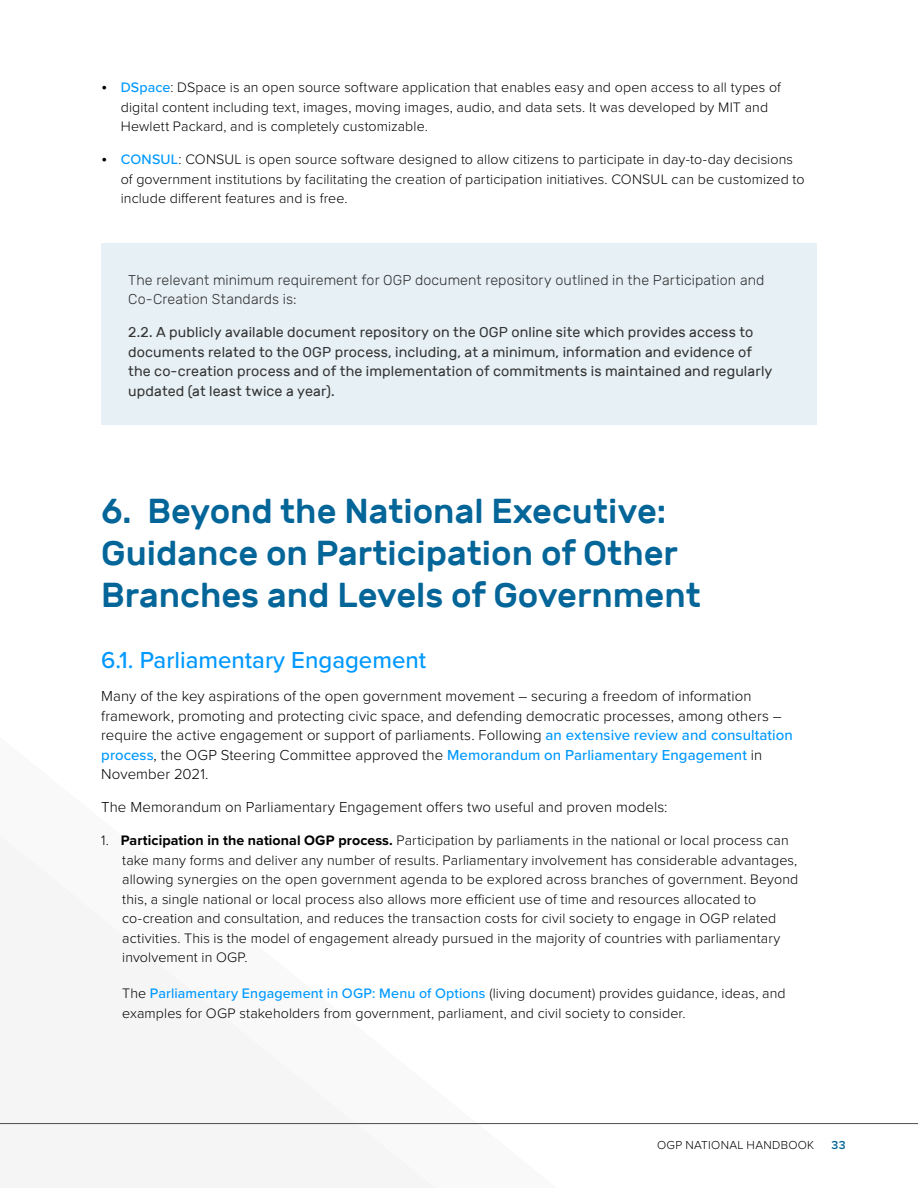
<style>
.page{position:relative;width:918px;height:1188px;background:#fff}
.page>*{position:absolute;margin:0;border:0;box-sizing:border-box;transform-origin:0 0}
.t1{font:500 34.5px/42px "Rubik";color:#046598}
.t2{font:500 24px "Proxima Nova";color:#09f}
.t3{font:300 15px/19.5px "Proxima Nova";letter-spacing:.005em;color:#000}
.t4{font:300 14.25px/19.5px "Proxima Nova";letter-spacing:.005em;color:#000}
.t5{font:14.25px/19.5px "Rubik";letter-spacing:.01em;color:#343433}
.t6{font:300 14.25px/19.5px "Rubik";letter-spacing:.005em;color:#343433}
.t7{font:300 12px "Proxima Nova";letter-spacing:.025em;color:#000}
.t8{font:600 12px "Proxima Nova";color:#046597}
.s1{font-size:18px}
.s2{font-weight:500;color:#09f}
.s3{font-weight:700}
</style>
<div class="page">
<hr style="left:0;top:1123px;width:918px;height:1px;background:#504d4c">
<div style="left:101px;top:244px;width:716px;height:181px;background:#e6f0f5"></div>
<p class="t4" style="left:121px;top:77px;width:662px;text-indent:-20px"><span class="s1">•</span> <span class="s2">DSpace</span>: DSpace is an open source software application that enables easy and open access to all types of digital content including text, images, moving images, audio, and data sets. It was developed by MIT and<br>Hewlett Packard, and is completely customizable.</p>
<p class="t4" style="left:121px;top:149px;width:685px;text-indent:-20px"><span class="s1">•</span> <span class="s2">CONSUL</span>: CONSUL is open source software designed to allow citizens to participate in day-to-day decisions of government institutions by facilitating the creation of participation initiatives. CONSUL can be customized to include different features and is free.</p>
<p class="t6" style="left:128px;top:271px;width:638px">The relevant minimum requirement for OGP document repository outlined in the Participation and<br>Co-Creation Standards is:</p>
<p class="t5" style="left:128px;top:323px;width:646px">2.2. A publicly available document repository on the OGP online site which provides access to documents related to the OGP process, including, at a minimum, information and evidence of the co-creation process and of the implementation of commitments is maintained and regularly updated (at least twice a year).</p>
<h1 class="t1" style="left:101px;top:491px;width:601px">6. Beyond the National Executive:<br>Guidance on Participation of Other<br>Branches and Levels of Government</h1>
<h2 class="t2" style="left:101px;top:642px;width:327px">6.1. Parliamentary Engagement</h2>
<p class="t3" style="left:101px;top:686px;width:693px">Many of the key aspirations of the open government movement – securing a freedom of information framework, promoting and protecting civic space, and defending democratic processes, among others – require the active engagement or support of parliaments. Following <span class="s2">an extensive review and consultation process</span>, the OGP Steering Committee approved the <span class="s2">Memorandum on Parliamentary Engagement</span> in November 2021.</p>
<p class="t3" style="left:101px;top:797px;width:568px">The Memorandum on Parliamentary Engagement offers two useful and proven models:</p>
<p class="t4" style="left:122px;top:830px;width:678px;text-indent:-21px">1. <span class="s3">Participation in the national OGP process.</span> Participation by parliaments in the national or local process can take many forms and deliver any number of results. Parliamentary involvement has considerable advantages, allowing synergies on the open government agenda to be explored across branches of government. Beyond this, a single national or local process also allows more efficient use of time and resources allocated to co-creation and consultation, and reduces the transaction costs for civil society to engage in OGP related activities. This is the model of engagement already pursued in the majority of countries with parliamentary involvement in OGP.</p>
<p class="t4" style="left:122px;top:983px;width:665px">The <span class="s2">Parliamentary Engagement in OGP: Menu of Options</span> (living document) provides guidance, ideas, and examples for OGP stakeholders from government, parliament, and civil society to consider.</p>
<p class="t7" style="left:657px;top:1137px;width:159px">OGP NATIONAL HANDBOOK</p>
<p class="t8" style="left:832px;top:1137px;width:15px">33</p>
</div>
